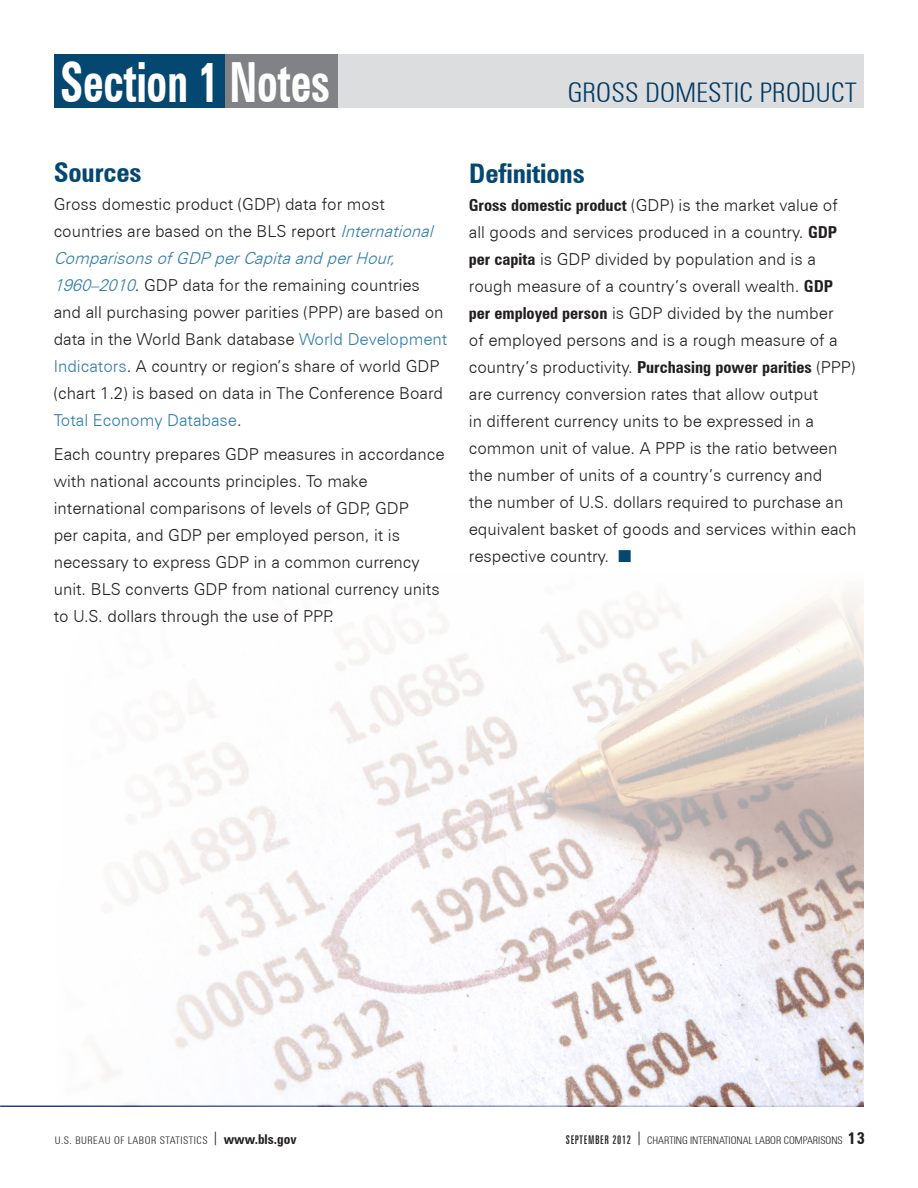
<style>
.page{position:relative;width:918px;height:1188px;background:#fff}
.page>*{position:absolute;margin:0;border:0;box-sizing:border-box;transform-origin:0 0}
.t1{font:700 condensed 55.5px "Zurich BT";color:#fff;scale:.76 1}
.t2{font:300 condensed 27px "Zurich BT";letter-spacing:.01em;color:#013862}
.t3{font:700 condensed 27px "Zurich BT";letter-spacing:-.005em;color:#044771}
.t4{font:300 16.5px/27px "Zurich BT";color:#231f20}
.t5{font:300 condensed 10.5px "Zurich BT";color:#231f20}
.t6{font:300 condensed 10.5px "Zurich BT";letter-spacing:.05em;color:#231f20}
.s1{font-style:italic;color:#327dac}
.s2{color:#327dac}
.s3{font-weight:700;font-stretch:condensed}
.s4{font-weight:400;font-stretch:extra-condensed;font-size:13.5px}
.s5{font-weight:700;font-size:13.5px}
.s6{font-weight:400;font-stretch:extra-condensed;font-size:12px}
.s7{font-weight:700;font-size:16.5px}
</style>
<div class="page">
<hr style="left:0;top:1106px;width:864px;height:1px;background:#253f8e">
<img style="left:58px;top:593px;width:806px;height:514px">
<div style="left:338px;top:54px;width:526px;height:54px;background:#dcdddf"></div>
<div style="left:54px;top:54px;width:171px;height:54px;background:#044771"></div>
<div style="left:225px;top:54px;width:113px;height:54px;background:#808285"></div>
<p class="t1" style="left:60px;top:48px;width:357px">Section 1 Notes</p>
<p class="t2" style="left:568px;top:76px;width:290px">GROSS DOMESTIC PRODUCT</p>
<p class="t3" style="left:54px;top:156px;width:90px">Sources</p>
<p class="t4" style="left:54px;top:191px;width:395px">Gross domestic product (GDP) data for most countries are based on the BLS report <span class="s1">International ComparisonsofGDP perCapitaandperHour, 1960–2010</span>. GDP data for the remaining countries and all purchasing power parities (PPP) are based on data in the World Bank database <span class="s2">World Development Indicators</span>. A country or region’s share of world GDP (chart 1.2) is based on data in The Conference Board <span class="s2">Total Economy Database</span>.</p>
<p class="t4" style="left:54px;top:440px;width:392px">Each country prepares GDP measures in accordance with national accounts principles. To make international comparisons of levels of GDP, GDP<br>per capita, and GDP per employed person, it is necessary to express GDP in a common currency unit. BLS converts GDP from national currency units to U.S. dollars through the use of PPP.</p>
<p class="t3" style="left:469px;top:157px;width:117px">Definitions</p>
<p class="t4" style="left:469px;top:191px;width:389px"><span class="s3">Gross domestic product</span> (GDP) is the market value of all goods and services produced in a country. <span class="s3">GDP per capita</span> is GDP divided by population and is a rough measure of a country’s overall wealth. <span class="s3">GDP per employed person</span> is GDP divided by the number<br>of employed persons and is a rough measure of a country’s productivity. <span class="s3">Purchasing power parities</span> (PPP) are currency conversion rates that allow output<br>in different currency units to be expressed in a common unit of value. A PPP is the ratio between the number of units of a country’s currency and<br>the number of U.S. dollars required to purchase an equivalent basket of goods and services within each respective country.</p>
<p class="t6" style="left:55px;top:1133px;width:243px">U.S. BUREAU OF LABOR STATISTICS <span class="s4">|</span> <span class="s5">www.bls.gov</span></p>
<p class="t5" style="left:566px;top:1133px;width:300px"><span class="s6">SEPTEMBER 2012</span> <span class="s4">|</span> CHARTING INTERNATIONAL LABOR COMPARISONS <span class="s7">13</span></p>
</div>
